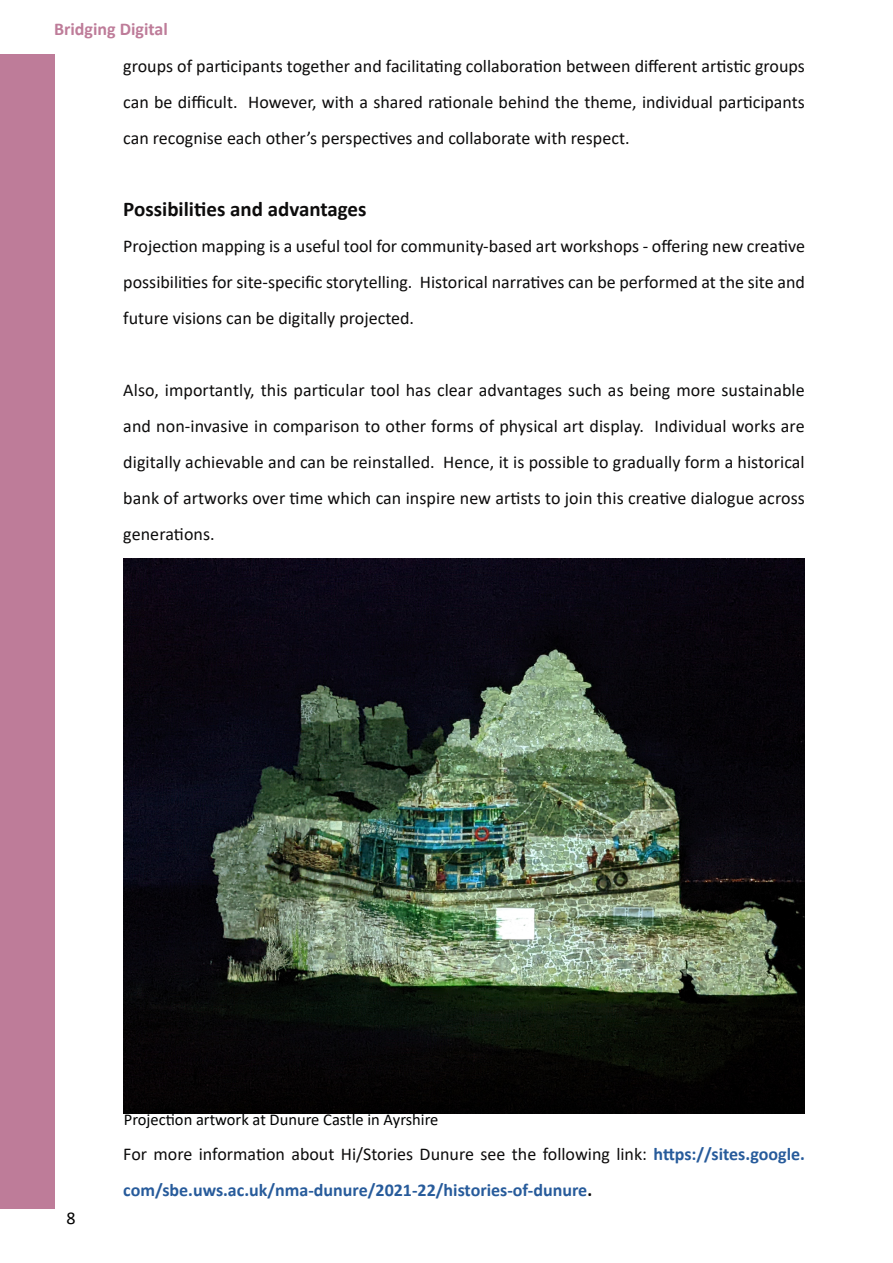
<style>
.page{position:relative;width:893px;height:1263px;background:#fff}
.page>*{position:absolute;margin:0;border:0;box-sizing:border-box;transform-origin:0 0}
.t1{font:700 21px "Calibri";color:#0d0c0c}
.t2{font:18px/36px "Calibri";color:#0d0c0c;text-align:justify}
.t3{font:700 18px/36px "Calibri";color:#275b9b}
.t4{font:700 18px "Calibri";color:#be7c99}
.t5{font:18px "Calibri";color:#000}
.t6{font:16.5px "Calibri";color:#010202}
.s1{font-weight:400;color:#0d0c0c}
.s2{color:#0d0c0c}
</style>
<div class="page">
<img style="left:124px;top:558px;width:680px;height:555px">
<div style="left:0;top:54px;width:54px;height:1155px;background:#be7c99"></div>
<p class="t4" style="left:54px;top:16px;width:115px">Bridging Digital</p>
<p class="t2" style="left:123px;top:48px;width:683px">groups of participants together and facilitating collaboration between different artistic groups can be difficult. However, with a shared rationale behind the theme, individual participants can recognise each other’s perspectives and collaborate with respect.</p>
<p class="t1" style="left:123px;top:194px;width:245px">Possibilities and advantages</p>
<p class="t2" style="left:123px;top:228px;width:683px">Projection mapping is a useful tool for community-based art workshops - offering new creative possibilities for site-specific storytelling. Historical narratives can be performed at the site and future visions can be digitally projected.</p>
<p class="t2" style="left:123px;top:372px;width:683px">Also, importantly, this particular tool has clear advantages such as being more sustainable and non-invasive in comparison to other forms of physical art display. Individual works are digitally achievable and can be reinstalled. Hence, it is possible to gradually form a historical bank of artworks over time which can inspire new artists to join this creative dialogue across generations.</p>
<p class="t6" style="left:124px;top:1108px;width:316px">Projection artwork at Dunure Castle in Ayrshire</p>
<p class="t5" style="left:66px;top:1206px;width:11px">8</p>
<p class="t3" style="left:123px;top:1135px;width:683px"><span class="s1">For more information about Hi/Stories Dunure see the following link:</span> https://sites.google. com/sbe.uws.ac.uk/nma-dunure/2021-22/histories-of-dunure<span class="s2">.</span></p>
</div>
